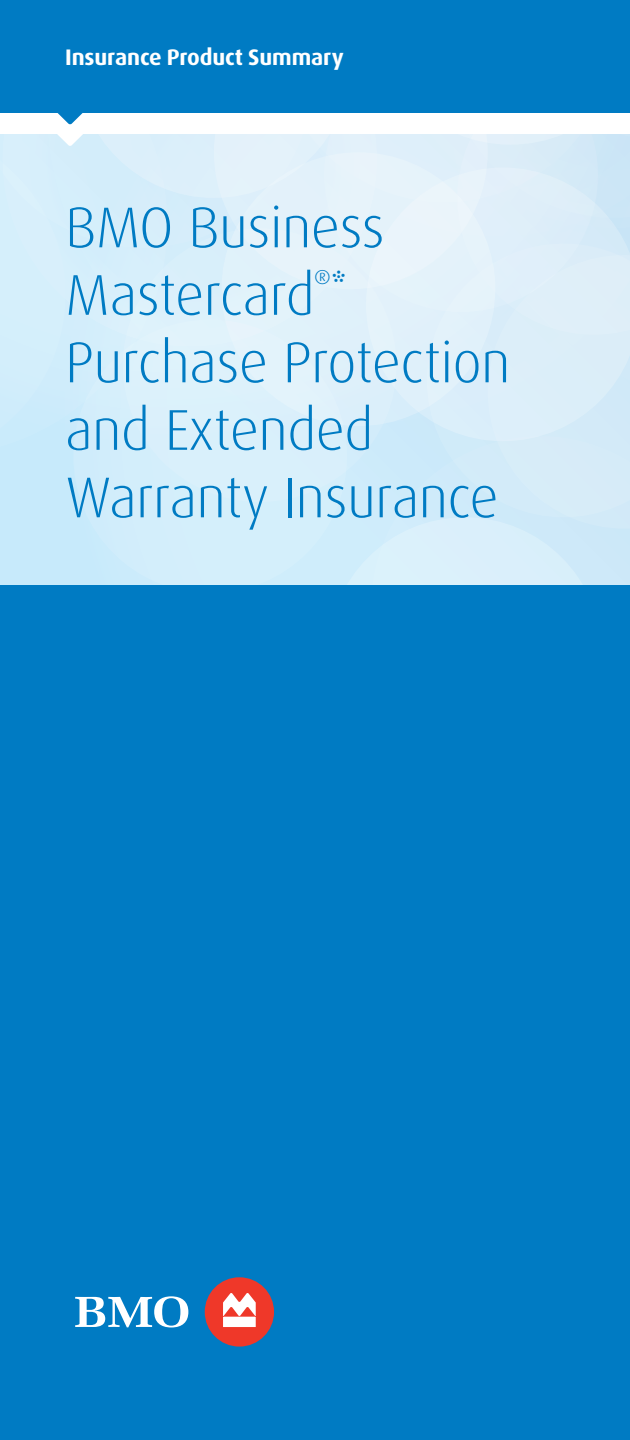
<style>
.page{position:relative;width:630px;height:1440px;background:#fff}
.page>*{position:absolute;margin:0;border:0;box-sizing:border-box;transform-origin:0 0}
.SLIM_-_Large_Cover_T{font:300 57.5px/67.5px "Dax Pro";letter-spacing:-.01em;color:#007bc3}
.SLIM_-_Large_Cover_T-2{font:300 40.25px "Dax Pro";color:#007bc3}
.SLIM_-_Line_of_Busin{font:700 22.5px "Dax Pro";letter-spacing:-.005em;color:#fff}
.SLIM_-_Large_Cover_T-3{font:300 20.25px "Dax Pro";color:#007bc3}
</style>
<div class="page">
<div style="left:0;top:134px;width:630px;height:451px;background:#c7eafb"></div>
<div style="left:111px;top:464px;width:235px;height:121px;background:#d4effb"></div>
<div style="left:123px;top:228px;width:273px;height:274px;background:#d9f0fb;border-radius:50%"></div>
<svg style="left:328px;top:517px;width:43px;height:68px"></svg>
<div style="left:371px;top:464px;width:259px;height:121px;background:#d5ecfa"></div>
<div style="left:0;top:0;width:630px;height:112px;background:#007bc3"></div>
<svg style="left:0;top:112px;width:630px;height:352px"></svg>
<div style="left:0;top:585px;width:630px;height:855px;background:#007bc3"></div>
<svg style="left:75px;top:1296px;width:113px;height:32px"></svg>
<div style="left:205px;top:1277px;width:69px;height:70px;background:#ef3829;border-radius:50%"></div>
<svg style="left:223px;top:1293px;width:33px;height:34px"></svg>
<h1 class="SLIM_-_Line_of_Busin" style="left:65px;top:43px;width:280px">Insurance Product Summary</h1>
<h1 class="SLIM_-_Large_Cover_T" style="left:65px;top:194px;width:321px">BMO Business<br>Mastercard</h1>
<h1 class="SLIM_-_Large_Cover_T-3" style="left:314px;top:264px;width:18px">®</h1>
<h1 class="SLIM_-_Large_Cover_T-2" style="left:331px;top:265px;width:18px">*</h1>
<h1 class="SLIM_-_Large_Cover_T" style="left:65px;top:329px;width:447px">Purchase Protection and Extended<br>Warranty Insurance</h1>
</div>
